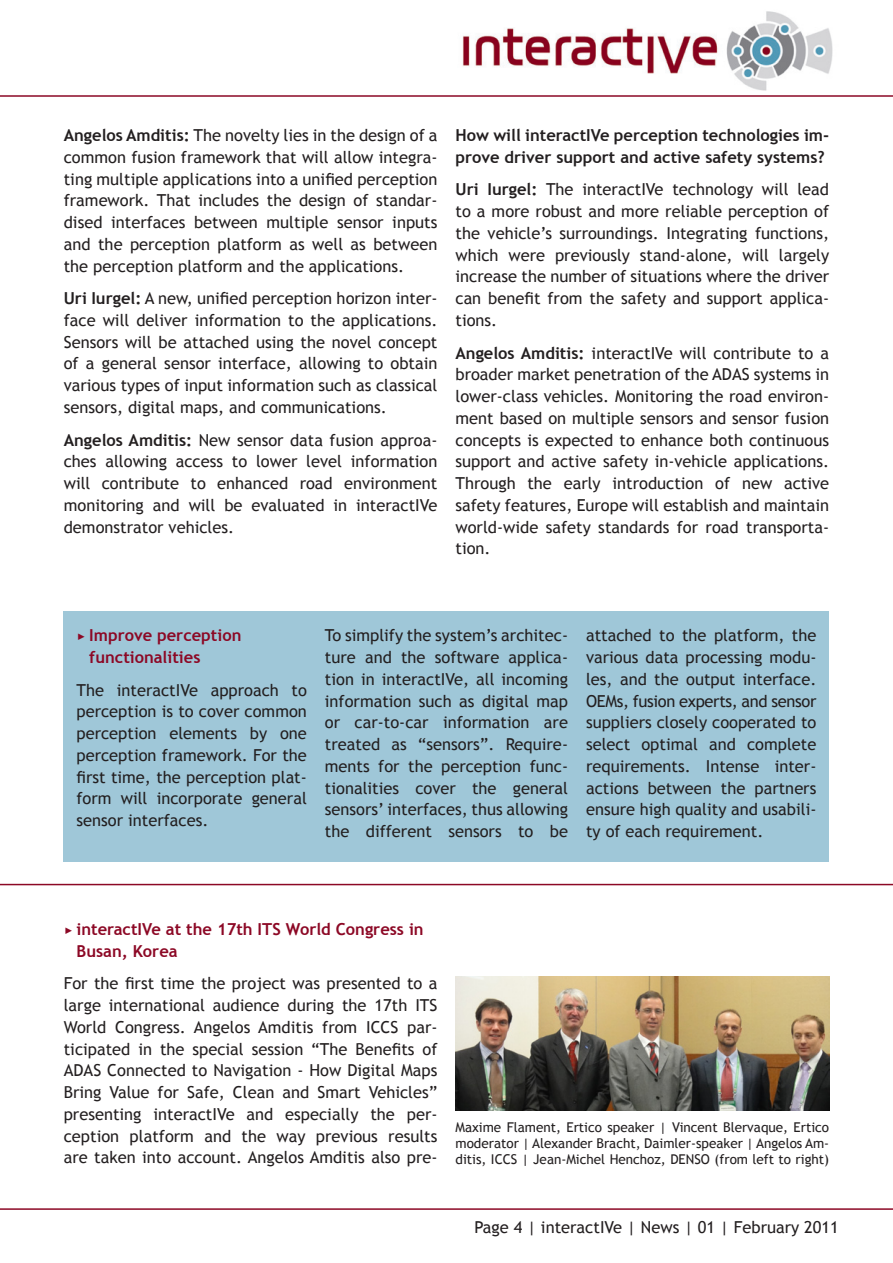
<style>
.page{position:relative;width:893px;height:1263px;background:#fff}
.page>*{position:absolute;margin:0;border:0;box-sizing:border-box;transform-origin:0 0}
.t1{font:16.5px/21.8px "Trebuchet MS";color:#231f20;text-align:justify}
.t2{font:700 16.5px/21.8px "Trebuchet MS";color:#231f20}
.Inline_Head{font:700 16.5px/21.8px "Trebuchet MS";color:#8c0825}
.t3{font:13.5px/16.2px "Trebuchet MS";color:#231f20;text-align:justify}
.s1{font-weight:700}
.s2{font-family:"Menlo"}
</style>
<div class="page">
<img style="left:462px;top:11px;width:371px;height:80px">
<hr style="left:0;top:1208px;width:893px;height:2px;background:#8c0825">
<hr style="left:0;top:95px;width:893px;height:2px;background:#8c0825">
<div style="left:64px;top:612px;width:765px;height:250px;background:#9fc7d8"></div>
<hr style="left:0;top:884px;width:893px;height:1px;background:#8c0825">
<img style="left:455px;top:976px;width:374px;height:135px">
<p class="t1" style="left:64px;top:125px;width:375px"><span class="s1">Angelos Amditis:</span> The novelty lies in the design of a common fusion framework that will allow integra&shy;ting multiple applications into a unified perception framework. That includes the design of standar&shy;dised interfaces between multiple sensor inputs and the perception platform as well as between the perception platform and the applications.</p>
<p class="t1" style="left:64px;top:288px;width:375px"><span class="s1">Uri Iurgel:</span> A new, unified perception horizon inter&shy;face will deliver information to the applications.<br>Sensors will be attached using the novel concept of a general sensor interface, allowing to obtain various types of input information such as classical sensors, digital maps, and communications.</p>
<p class="t1" style="left:64px;top:429px;width:375px"><span class="s1">Angelos Amditis:</span> New sensor data fusion approa&shy;ches allowing access to lower level information will contribute to enhanced road environment monitoring and will be evaluated in interactIVe demonstrator vehicles.</p>
<p class="t2" style="left:455px;top:124px;width:375px">How will interactIVe perception technologies im&shy;prove driver support and active safety systems?</p>
<p class="t1" style="left:455px;top:179px;width:375px"><span class="s1">Uri Iurgel:</span> The interactIVe technology will lead to a more robust and more reliable perception of the vehicle’s surroundings. Integrating functions, which were previously stand-alone, will largely increase the number of situations where the driver can benefit from the safety and support applica&shy;tions.</p>
<p class="t1" style="left:455px;top:342px;width:375px"><span class="s1">Angelos Amditis:</span> interactIVe will contribute to a broader market penetration of the ADAS systems in lower-class vehicles. Monitoring the road environ&shy;ment based on multiple sensors and sensor fusion concepts is expected to enhance both continuous support and active safety in-vehicle applications.<br>Through the early introduction of new active safety features, Europe will establish and maintain world-wide safety standards for road transporta&shy;tion.</p>
<p class="Inline_Head" style="left:89px;top:625px;width:154px;text-indent:-13px"><span class="s2">▸</span> Improve perception functionalities</p>
<p class="t1" style="left:77px;top:679px;width:232px">The interactIVe approach to perception is to cover common perception elements by one perception framework. For the first time, the perception plat&shy;form will incorporate general sensor interfaces.</p>
<p class="t1" style="left:325px;top:625px;width:245px">To simplify the system’s architec&shy;ture and the software applica&shy;tion in interactIVe, all incoming information such as digital map or car-to-car information are treated as “sensors”. Require&shy;ments for the perception func&shy;tionalities cover the general sensors’ interfaces, thus allowing the different sensors to be</p>
<p class="t1" style="left:586px;top:625px;width:232px">attached to the platform, the various data processing modu&shy;les, and the output interface.<br>OEMs, fusion experts, and sensor suppliers closely cooperated to select optimal and complete requirements. Intense inter&shy;actions between the partners ensure high quality and usabili&shy;ty of each requirement.</p>
<p class="Inline_Head" style="left:77px;top:918px;width:349px;text-indent:-13px"><span class="s2">▸</span> interactIVe at the 17th ITS World Congress in<br>Busan, Korea</p>
<p class="t1" style="left:64px;top:973px;width:375px">For the first time the project was presented to a large international audience during the 17th ITS World Congress. Angelos Amditis from ICCS par&shy;ticipated in the special session “The Benefits of ADAS Connected to Navigation - How Digital Maps Bring Value for Safe, Clean and Smart Vehicles” presenting interactIVe and especially the per&shy;ception platform and the way previous results are taken into account. Angelos Amditis also pre-</p>
<p class="t3" style="left:455px;top:1119px;width:375px">Maxime Flament, Ertico speaker | Vincent Blervaque, Ertico moderator | Alexander Bracht, Daimler-speaker | Angelos Am&shy;ditis, ICCS | Jean-Michel Henchoz, DENSO (from left to right)</p>
<p class="t1" style="left:474px;top:1216px;width:366px">Page 4 | interactIVe | News | 01 | February 2011</p>
</div>
